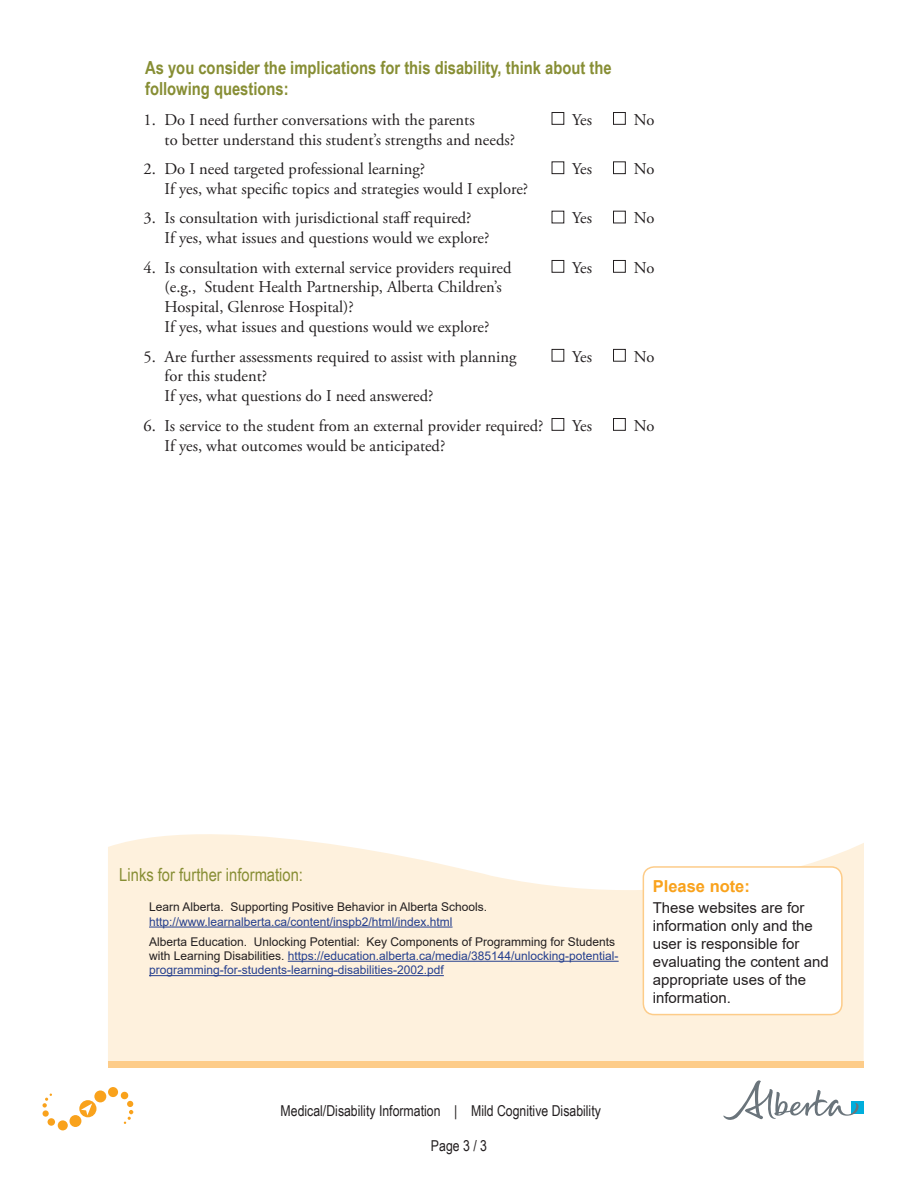
<style>
.page{position:relative;width:918px;height:1188px;background:#fff}
.page>*{position:absolute;margin:0;border:0;box-sizing:border-box;transform-origin:0 0}
.t1{font:700 18px/21.6px "Arial Narrow";color:#878e34}
.t2{font:18px "Arial Narrow";color:#878e34}
.t3{font:16.5px/19.8px "Adobe Garamond Pro";color:#231f20}
.t4{font:700 16.5px "Arial";color:#f9a21c}
.t5{font:15px/18px "Arial";color:#231f20}
.t6{font:15px "Arial Narrow";color:#231f20}
.t7{font:12px/14.4px "Arial";color:#253f8e}
.s1{color:#231f20}
</style>
<div class="page">
<svg style="left:108px;top:834px;width:756px;height:227px;background:#fdf2e1"></svg>
<div style="left:108px;top:1061px;width:756px;height:7px;background:#fdcc89"></div>
<div style="left:79px;top:1100px;width:17px;height:17px;background:#f9a21c;border-radius:50%"></div>
<div style="left:70px;top:1115px;width:11px;height:12px;background:#f9a21c;border-radius:50%"></div>
<div style="left:58px;top:1120px;width:10px;height:10px;background:#f9a21c;border-radius:50%"></div>
<div style="left:48px;top:1118px;width:7px;height:8px;background:#f9a21c;border-radius:50%"></div>
<div style="left:43px;top:1110px;width:6px;height:7px;background:#f9a21c;border-radius:50%"></div>
<svg style="left:42px;top:1094px;width:10px;height:14px"></svg>
<div style="left:94px;top:1090px;width:12px;height:12px;background:#f9a21c;border-radius:50%"></div>
<div style="left:108px;top:1087px;width:10px;height:10px;background:#f9a21c;border-radius:50%"></div>
<div style="left:121px;top:1092px;width:7px;height:7px;background:#f9a21c;border-radius:50%"></div>
<svg style="left:124px;top:1101px;width:9px;height:23px"></svg>
<svg style="left:81px;top:1103px;width:11px;height:12px"></svg>
<div style="left:552px;top:112px;width:12px;height:13px;border:1px solid #231f20"></div>
<div style="left:613px;top:112px;width:13px;height:13px;border:1px solid #231f20"></div>
<div style="left:552px;top:161px;width:12px;height:13px;border:1px solid #231f20"></div>
<div style="left:613px;top:161px;width:13px;height:13px;border:1px solid #231f20"></div>
<div style="left:613px;top:211px;width:13px;height:12px;border:1px solid #231f20"></div>
<div style="left:552px;top:260px;width:12px;height:13px;border:1px solid #231f20"></div>
<div style="left:613px;top:260px;width:13px;height:13px;border:1px solid #231f20"></div>
<div style="left:552px;top:349px;width:12px;height:13px;border:1px solid #231f20"></div>
<div style="left:613px;top:349px;width:13px;height:13px;border:1px solid #231f20"></div>
<div style="left:552px;top:418px;width:12px;height:13px;border:1px solid #231f20"></div>
<div style="left:613px;top:418px;width:13px;height:13px;border:1px solid #231f20"></div>
<div style="left:851px;top:1101px;width:13px;height:12px;background:#00aedc"></div>
<svg style="left:723px;top:1080px;width:136px;height:40px"></svg>
<hr style="left:149px;top:927px;width:304px;height:1px;background:#253f8e">
<hr style="left:288px;top:961px;width:331px;height:1px;background:#253f8e">
<hr style="left:149px;top:975px;width:295px;height:1px;background:#253f8e">
<div style="left:643px;top:867px;width:199px;height:148px;background:#fff;border-radius:11px"></div>
<div style="left:643px;top:866px;width:200px;height:149px;border:2px solid #fdcc89;border-radius:11px"></div>
<p class="t1" style="left:145px;top:56px;width:468px">As you consider the implications for this disability, think about the following questions:</p>
<p class="t3" style="left:144px;top:110px;width:333px">1. Do I need further conversations with the parents</p>
<p class="t3" style="left:572px;top:110px;width:21px">Yes</p>
<p class="t3" style="left:634px;top:110px;width:22px">No</p>
<p class="t3" style="left:165px;top:130px;width:352px">to better understand this student’s strengths and needs?</p>
<p class="t3" style="left:144px;top:159px;width:283px">2. Do I need targeted professional learning?</p>
<p class="t3" style="left:572px;top:159px;width:21px">Yes</p>
<p class="t3" style="left:634px;top:159px;width:22px">No</p>
<p class="t3" style="left:165px;top:179px;width:365px">If yes, what specific topics and strategies would I explore?</p>
<p class="t3" style="left:144px;top:209px;width:329px">3. Is consultation with jurisdictional staff required?</p>
<p class="t3" style="left:572px;top:209px;width:21px">Yes</p>
<p class="t3" style="left:634px;top:209px;width:22px">No</p>
<p class="t3" style="left:165px;top:229px;width:326px">If yes, what issues and questions would we explore?</p>
<p class="t3" style="left:144px;top:258px;width:369px">4. Is consultation with external service providers required</p>
<p class="t3" style="left:572px;top:258px;width:21px">Yes</p>
<p class="t3" style="left:634px;top:258px;width:22px">No</p>
<p class="t3" style="left:165px;top:278px;width:339px">(e.g., Student Health Partnership, Alberta Children’s<br>Hospital, Glenrose Hospital)?<br>If yes, what issues and questions would we explore?</p>
<p class="t3" style="left:144px;top:347px;width:374px">5. Are further assessments required to assist with planning</p>
<p class="t3" style="left:572px;top:347px;width:21px">Yes</p>
<p class="t3" style="left:634px;top:347px;width:22px">No</p>
<p class="t3" style="left:165px;top:367px;width:270px">for this student?<br>If yes, what questions do I need answered?</p>
<p class="t3" style="left:144px;top:416px;width:401px">6. Is service to the student from an external provider required?</p>
<p class="t3" style="left:572px;top:416px;width:21px">Yes</p>
<p class="t3" style="left:634px;top:416px;width:22px">No</p>
<p class="t3" style="left:165px;top:436px;width:282px">If yes, what outcomes would be anticipated?</p>
<p class="t2" style="left:119px;top:862px;width:185px">Links for further information:</p>
<p class="t7" style="left:149px;top:900px;width:340px"><span class="s1">Learn Alberta. Supporting Positive Behavior in Alberta Schools. </span>http://www.learnalberta.ca/content/inspb2/html/index.html</p>
<p class="t7" style="left:149px;top:934px;width:471px"><span class="s1">Alberta Education. Unlocking Potential: Key Components of Programming for Students with Learning Disabilities.</span> https://education.alberta.ca/media/385144/unlocking-potential&shy;programming-for-students-learning-disabilities-2002.pdf</p>
<p class="t4" style="left:653px;top:875px;width:99px">Please note:</p>
<p class="t5" style="left:653px;top:898px;width:177px">These websites are for information only and the user is responsible for evaluating the content and appropriate uses of the information.</p>
<p class="t6" style="left:281px;top:1099px;width:322px">Medical/Disability Information | Mild Cognitive Disability</p>
<p class="t6" style="left:431px;top:1135px;width:58px">Page 3 / 3</p>
</div>
